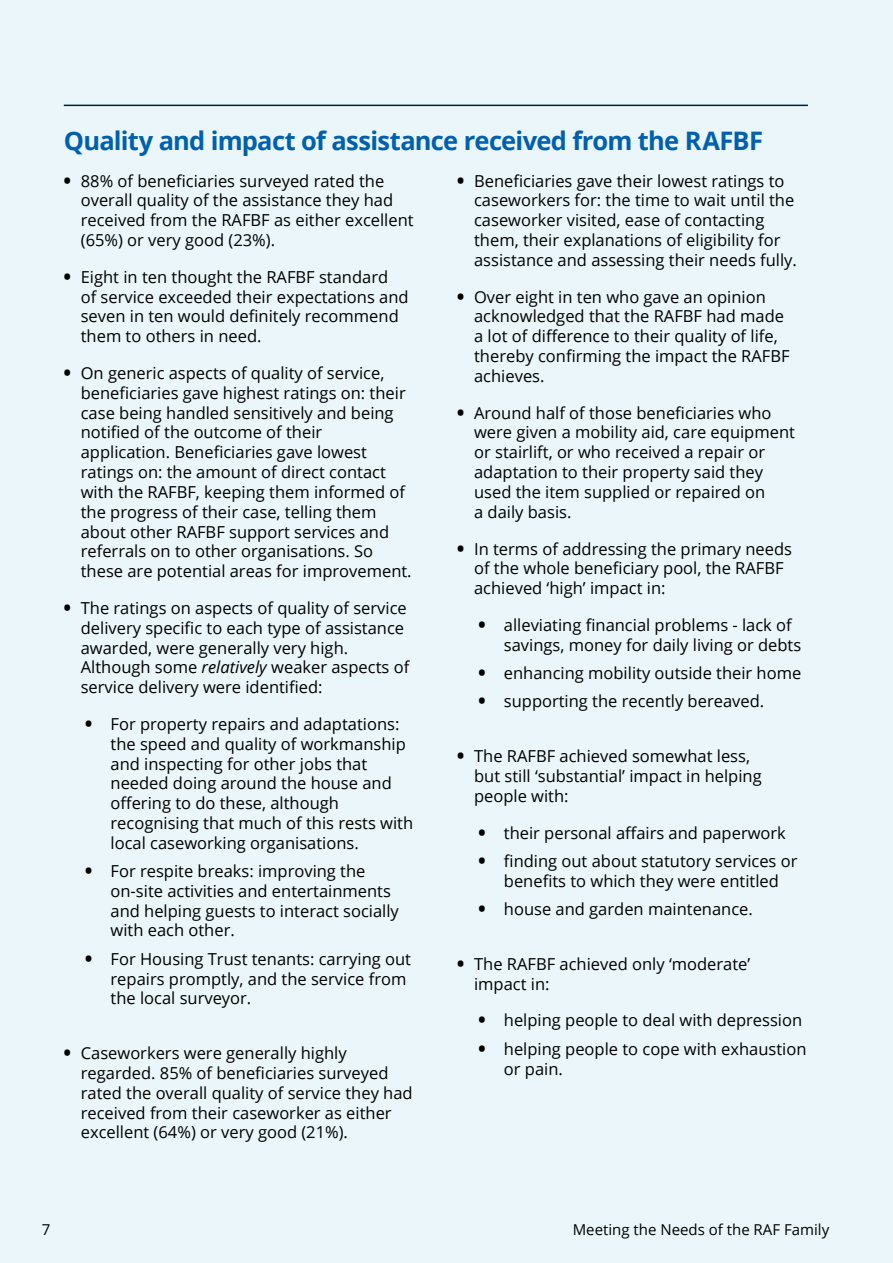
<style>
.page{position:relative;width:893px;height:1263px;background:#eaf6f9}
.page>*{position:absolute;margin:0;border:0;box-sizing:border-box;transform-origin:0 0}
.t1{font:700 25.5px "Open Sans";letter-spacing:-.03em;color:#0060ae}
.t2{font:16.5px/19.8px "Open Sans";color:#000}
.t3{font:15px "Open Sans";color:#000}
.s1{font-weight:800;font-size:18px}
.s2{font-style:italic}
</style>
<div class="page">
<hr style="left:64px;top:105px;width:744px;height:1px;background:#002341">
<h1 class="t1" style="left:64px;top:123px;width:701px">Quality and impact of assistance received from the RAFBF</h1>
<p class="t2" style="left:81px;top:170px;width:334px;text-indent:-17px"><span class="s1">•</span> 88% of beneficiaries surveyed rated the overall quality of the assistance they had received from the RAFBF as either excellent (65%) or very good (23%).</p>
<p class="t2" style="left:81px;top:267px;width:329px;text-indent:-17px"><span class="s1">•</span> Eight in ten thought the RAFBF standard<br>of service exceeded their expectations and seven in ten would definitely recommend them to others in need.</p>
<p class="t2" style="left:81px;top:363px;width:332px;text-indent:-17px"><span class="s1">•</span> On generic aspects of quality of service, beneficiaries gave highest ratings on: their case being handled sensitively and being notified of the outcome of their application. Beneficiaries gave lowest ratings on: the amount of direct contact with the RAFBF, keeping them informed of the progress of their case, telling them about other RAFBF support services and referrals on to other organisations. So these are potential areas for improvement.</p>
<p class="t2" style="left:81px;top:598px;width:331px;text-indent:-17px"><span class="s1">•</span> The ratings on aspects of quality of service delivery specific to each type of assistance awarded, were generally very high.<br>Although some <span class="s2">relatively</span> weaker aspects of service delivery were identified:</p>
<p class="t2" style="left:111px;top:714px;width:304px;text-indent:-26px"><span class="s1">•</span> For property repairs and adaptations: the speed and quality of workmanship and inspecting for other jobs that needed doing around the house and offering to do these, although recognising that much of this rests with local caseworking organisations.</p>
<p class="t2" style="left:111px;top:861px;width:290px;text-indent:-26px"><span class="s1">•</span> For respite breaks: improving the on-site activities and entertainments and helping guests to interact socially with each other.</p>
<p class="t2" style="left:111px;top:948px;width:302px;text-indent:-26px"><span class="s1">•</span> For Housing Trust tenants: carrying out repairs promptly, and the service from the local surveyor.</p>
<p class="t2" style="left:81px;top:1043px;width:333px;text-indent:-17px"><span class="s1">•</span> Caseworkers were generally highly regarded. 85% of beneficiaries surveyed rated the overall quality of service they had received from their caseworker as either excellent (64%) or very good (21%).</p>
<p class="t2" style="left:474px;top:170px;width:324px;text-indent:-17px"><span class="s1">•</span> Beneficiaries gave their lowest ratings to caseworkers for: the time to wait until the caseworker visited, ease of contacting them, their explanations of eligibility for assistance and assessing their needs fully.</p>
<p class="t2" style="left:474px;top:286px;width:317px;text-indent:-17px"><span class="s1">•</span> Over eight in ten who gave an opinion acknowledged that the RAFBF had made a lot of difference to their quality of life, thereby confirming the impact the RAFBF achieves.</p>
<p class="t2" style="left:474px;top:402px;width:322px;text-indent:-17px"><span class="s1">•</span> Around half of those beneficiaries who were given a mobility aid, care equipment or stairlift, or who received a repair or adaptation to their property said they used the item supplied or repaired on<br>a daily basis.</p>
<p class="t2" style="left:474px;top:538px;width:319px;text-indent:-17px"><span class="s1">•</span> I n terms of addressing the primary needs of the whole beneficiary pool, the RAFBF achieved ‘high’ impact in:</p>
<p class="t2" style="left:504px;top:615px;width:299px;text-indent:-26px"><span class="s1">•</span> alleviating financial problems - lack of savings, money for daily living or debts</p>
<p class="t2" style="left:478px;top:663px;width:324px"><span class="s1">•</span> enhancing mobility outside their home</p>
<p class="t2" style="left:478px;top:691px;width:287px"><span class="s1">•</span> supporting the recently bereaved.</p>
<p class="t2" style="left:474px;top:746px;width:289px;text-indent:-17px"><span class="s1">•</span> The RAFBF achieved somewhat less, but still ‘substantial’ impact in helping people with:</p>
<p class="t2" style="left:478px;top:822px;width:309px"><span class="s1">•</span> their personal affairs and paperwork</p>
<p class="t2" style="left:478px;top:850px;width:321px;text-align:center"><span class="s1">•</span> finding out about statutory services or benefits to which they were entitled</p>
<p class="t2" style="left:478px;top:899px;width:276px"><span class="s1">•</span> house and garden maintenance.</p>
<p class="t2" style="left:474px;top:953px;width:278px;text-indent:-17px"><span class="s1">•</span> The RAFBF achieved only ‘moderate’ impact in:</p>
<p class="t2" style="left:478px;top:1010px;width:325px"><span class="s1">•</span> helping people to deal with depression</p>
<p class="t2" style="left:504px;top:1038px;width:304px;text-indent:-26px"><span class="s1">•</span> helping people to cope with exhaustion or pain.</p>
<p class="t3" style="left:42px;top:1220px;width:10px">7</p>
<p class="t3" style="left:573px;top:1220px;width:258px">Meeting the N eeds of the RAF Family</p>
</div>
